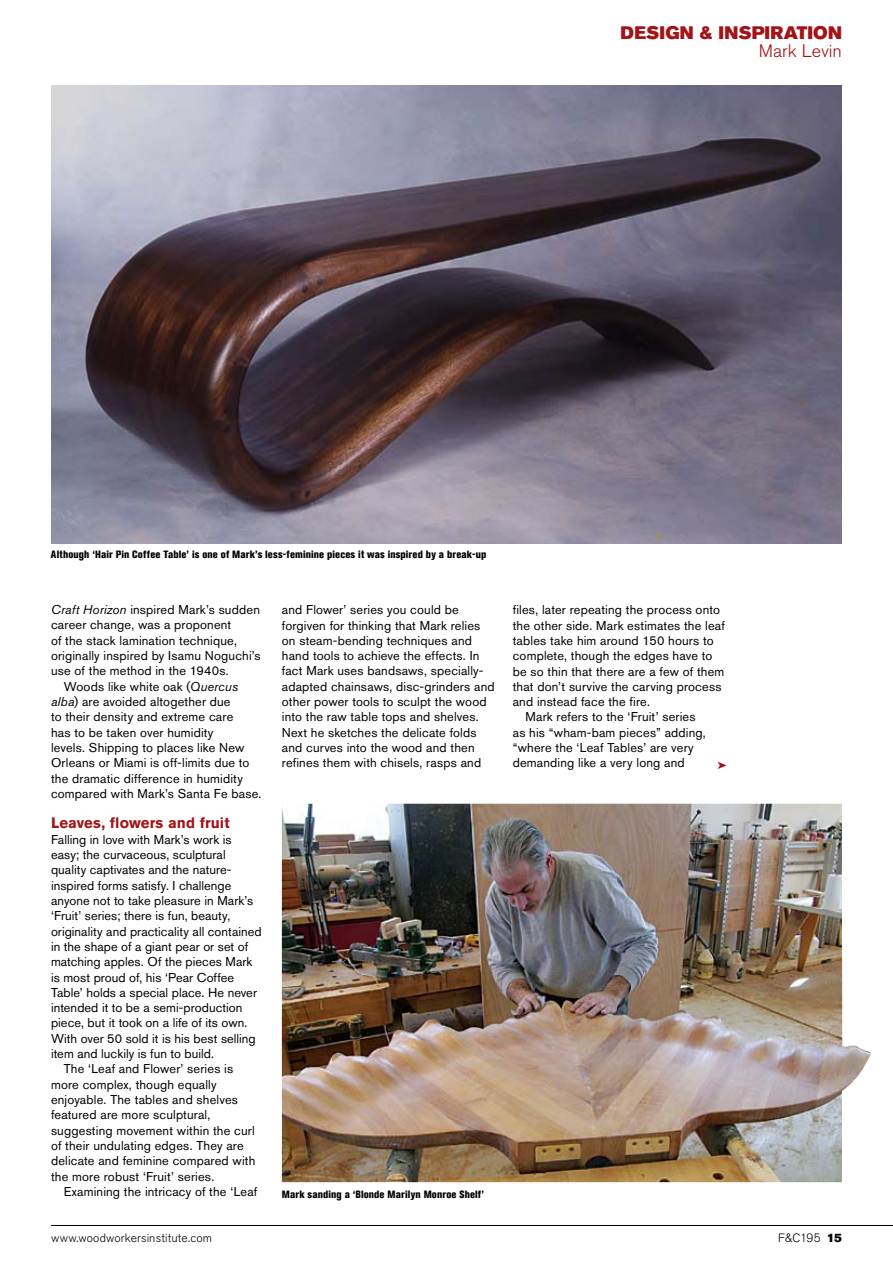
<style>
.page{position:relative;width:893px;height:1263px;background:#fff}
.page>*{position:absolute;margin:0;border:0;box-sizing:border-box;transform-origin:0 0}
.t1{font:18px "Akzidenz Grotesk BQ Super";letter-spacing:.01em;color:#a21418}
.t2{font:300 18px "Akzidenz Grotesk BQ";color:#a21418}
.t3{font:700 15px "Akzidenz Grotesk BQ";color:#a21418}
.t4{font:12.75px/15.3px "Akzidenz Grotesk BQ";letter-spacing:.01em;color:#000}
.t5{font:300 12px "Akzidenz Grotesk BQ";letter-spacing:.015em;color:#000}
.t6{font:800 10.5px "Akzidenz Grot Con BQ";letter-spacing:.01em;color:#000}
.s1{font-style:italic}
.s2{font-family:"Akzidenz Grotesk BQ Super";font-weight:400}
</style>
<div class="page">
<hr style="left:51px;top:1225px;width:842px;height:1px;background:#000">
<img style="left:282px;top:804px;width:589px;height:378px">
<img style="left:51px;top:85px;width:791px;height:459px">
<h1 class="t1" style="left:621px;top:22px;width:223px">DESIGN &amp; INSPIRATION</h1>
<h1 class="t2" style="left:759px;top:41px;width:85px">Mark Levin</h1>
<p class="t6" style="left:51px;top:548px;width:437px">Although ‘Hair Pin Coffee Table’ is one of Mark’s less-feminine pieces it was inspired by a break-up</p>
<p class="t4" style="left:51px;top:602px;width:210px"><span class="s1">Craft Horizon</span> inspired Mark’s sudden</p>
<p class="t4" style="left:51px;top:617px;width:182px">career change, was a proponent</p>
<p class="t4" style="left:51px;top:632px;width:188px">of the stack lamination technique,</p>
<p class="t4" style="left:51px;top:648px;width:211px">originally inspired by Isamu Noguchi’s</p>
<p class="t4" style="left:51px;top:663px;width:179px">use of the method in the 1940s.</p>
<p class="t4" style="left:64px;top:678px;width:176px">Woods like white oak (<span class="s1">Quercus</span></p>
<p class="t4" style="left:51px;top:694px;width:181px"><span class="s1">alba</span>) are avoided altogether due</p>
<p class="t4" style="left:51px;top:709px;width:184px">to their density and extreme care</p>
<p class="t4" style="left:51px;top:724px;width:164px">has to be taken over humidity</p>
<p class="t4" style="left:51px;top:740px;width:195px">levels. Shipping to places like New</p>
<p class="t4" style="left:51px;top:755px;width:200px">Orleans or Miami is off-limits due to</p>
<p class="t4" style="left:51px;top:770px;width:193px">the dramatic difference in humidity</p>
<p class="t4" style="left:51px;top:786px;width:212px">compared with Mark’s Santa Fe base.</p>
<p class="t3" style="left:51px;top:814px;width:180px">Leaves, flowers and fruit</p>
<p class="t4" style="left:51px;top:831px;width:182px">Falling in love with Mark’s work is</p>
<p class="t4" style="left:51px;top:847px;width:176px">easy; the curvaceous, sculptural</p>
<p class="t4" style="left:51px;top:862px;width:182px">quality captivates and the nature-</p>
<p class="t4" style="left:51px;top:877px;width:182px">inspired forms satisfy. I challenge</p>
<p class="t4" style="left:51px;top:893px;width:204px">anyone not to take pleasure in Mark’s</p>
<p class="t4" style="left:51px;top:908px;width:181px">‘Fruit’ series; there is fun, beauty,</p>
<p class="t4" style="left:51px;top:923px;width:212px">originality and practicality all contained</p>
<p class="t4" style="left:51px;top:939px;width:199px">in the shape of a giant pear or set of</p>
<p class="t4" style="left:51px;top:954px;width:203px">matching apples. Of the pieces Mark</p>
<p class="t4" style="left:51px;top:969px;width:185px">is most proud of, his ‘Pear Coffee</p>
<p class="t4" style="left:51px;top:985px;width:207px">Table’ holds a special place. He never</p>
<p class="t4" style="left:51px;top:1000px;width:193px">intended it to be a semi-production</p>
<p class="t4" style="left:51px;top:1015px;width:198px">piece, but it took on a life of its own.</p>
<p class="t4" style="left:51px;top:1030px;width:206px">With over 50 sold it is his best selling</p>
<p class="t4" style="left:51px;top:1046px;width:164px">item and luckily is fun to build.</p>
<p class="t4" style="left:64px;top:1061px;width:171px">The ‘Leaf and Flower’ series is</p>
<p class="t4" style="left:51px;top:1076px;width:167px">more complex, though equally</p>
<p class="t4" style="left:51px;top:1092px;width:188px">enjoyable. The tables and shelves</p>
<p class="t4" style="left:51px;top:1107px;width:161px">featured are more sculptural,</p>
<p class="t4" style="left:51px;top:1122px;width:205px">suggesting movement within the curl</p>
<p class="t4" style="left:51px;top:1138px;width:194px">of their undulating edges. They are</p>
<p class="t4" style="left:51px;top:1153px;width:206px">delicate and feminine compared with</p>
<p class="t4" style="left:51px;top:1168px;width:165px">the more robust ‘Fruit’ series.</p>
<p class="t4" style="left:64px;top:1184px;width:195px">Examining the intricacy of the ‘Leaf</p>
<p class="t4" style="left:282px;top:602px;width:214px">and Flower’ series you could be forgiven for thinking that Mark relies on steam-bending techniques and hand tools to achieve the effects. In fact Mark uses bandsaws, specially&shy;adapted chainsaws, disc-grinders and other power tools to sculpt the wood into the raw table tops and shelves.<br>Next he sketches the delicate folds and curves into the wood and then refines them with chisels, rasps and</p>
<p class="t4" style="left:513px;top:602px;width:209px">files, later repeating the process onto</p>
<p class="t4" style="left:513px;top:617px;width:214px">the other side. Mark estimates the leaf</p>
<p class="t4" style="left:513px;top:633px;width:202px">tables take him around 150 hours to</p>
<p class="t4" style="left:513px;top:648px;width:201px">complete, though the edges have to</p>
<p class="t4" style="left:513px;top:663px;width:213px">be so thin that there are a few of them</p>
<p class="t4" style="left:513px;top:679px;width:210px">that don’t survive the carving process</p>
<p class="t4" style="left:513px;top:694px;width:139px">and instead face the fire.</p>
<p class="t4" style="left:525px;top:709px;width:172px">Mark refers to the ‘Fruit’ series</p>
<p class="t4" style="left:513px;top:724px;width:195px">as his “wham-bam pieces” adding,</p>
<p class="t4" style="left:513px;top:740px;width:183px">“where the ‘Leaf Tables’ are very</p>
<p class="t4" style="left:513px;top:755px;width:174px">demanding like a very long and</p>
<p class="t6" style="left:282px;top:1189px;width:204px">Mark sanding a ‘Blonde Marilyn Monroe Shelf’</p>
<p class="t5" style="left:51px;top:1231px;width:162px">www.woodworkersinstitute.com</p>
<p class="t5" style="left:778px;top:1231px;width:65px">F&amp;C195 <span class="s2">15</span></p>
</div>
